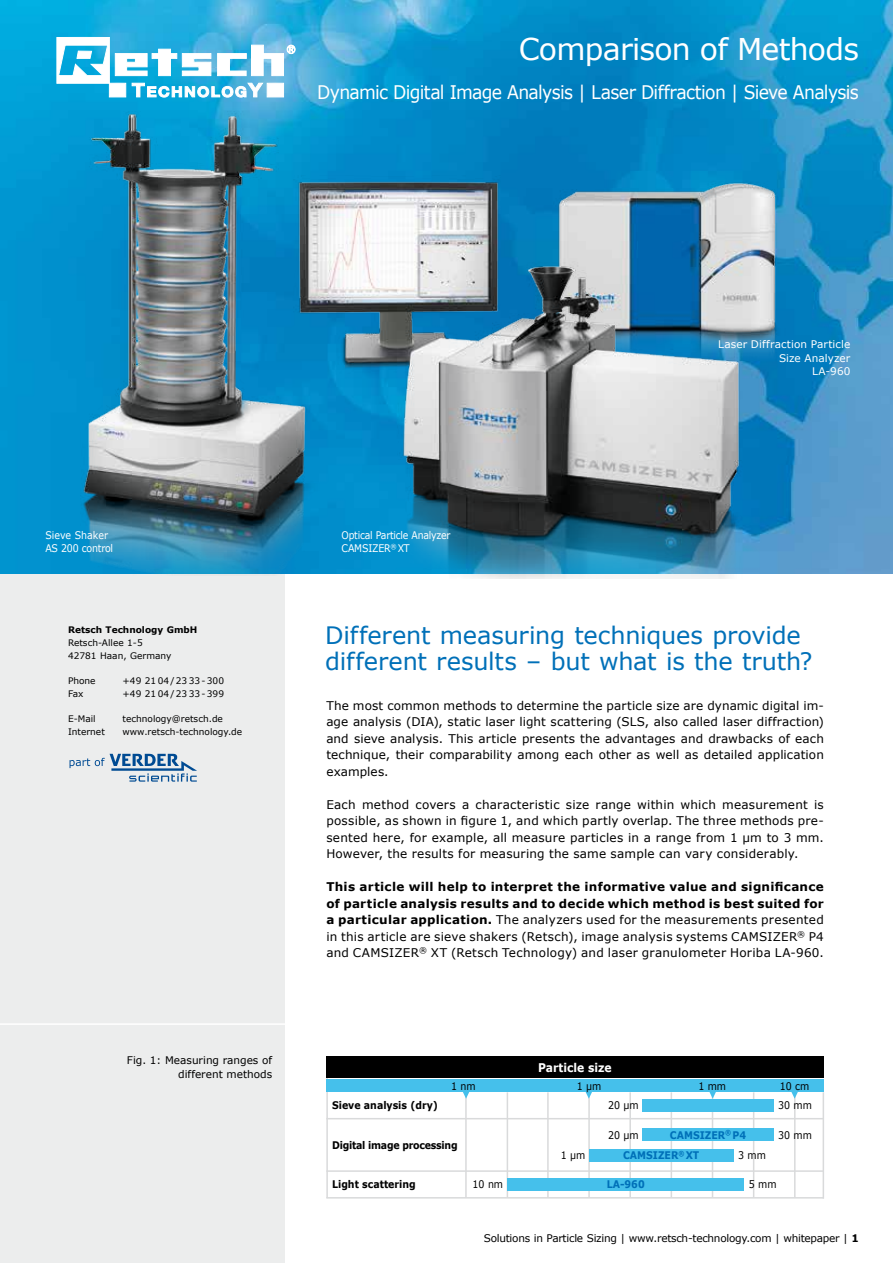
<style>
.page{position:relative;width:893px;height:1263px;background:#fff}
.page>*{position:absolute;margin:0;border:0;box-sizing:border-box;transform-origin:0 0}
.t1{font:30px "Verdana";letter-spacing:-.025em;color:#fff}
.t2{font:24px/25.5px "Verdana";letter-spacing:-.01em;color:#0070b8}
.t3{font:18.75px "Verdana";letter-spacing:-.04em;color:#fff;scale:.92 1}
.t4{font:12px/16.5px "Verdana";letter-spacing:.015em;color:#000;text-align:justify}
.t5{font:700 12px "Verdana";color:#fff;scale:.9 1}
.t6{font:10.5px "Verdana";letter-spacing:-.025em;color:#000}
.t7{font:10.5px/13.5px "Verdana";letter-spacing:-.005em;color:#fff;text-align:right}
.t8{font:10.5px "Verdana";letter-spacing:-.025em;color:#000;scale:.9 1}
.t9{font:10.5px/13.5px "Verdana";color:#000;text-align:right}
.t10{font:10.5px/13.5px "Verdana";letter-spacing:-.025em;color:#fff;scale:.89 1}
.t11{font:700 10.5px "Verdana";color:#000;scale:.9 1}
.t12{font:700 10.5px/20.4px "Verdana";color:#0070b8;scale:.9 1}
.t13{font:10.5px/13.5px "Verdana";letter-spacing:-.005em;color:#fff;scale:.9 1}
.t14{font:700 10.5px "Verdana";letter-spacing:-.025em;color:#000;scale:.9 1}
.t15{font:9px/12.8px "Verdana";color:#000}
.t16{font:700 9px "Verdana";color:#000}
.s1{font-weight:700}
</style>
<div class="page">
<div style="left:0;top:0;width:285px;height:1263px;background:#eceded"></div>
<img style="left:0;top:0;width:893px;height:574px">
<svg style="left:70px;top:754px;width:127px;height:28px"></svg>
<hr style="left:0;top:1023px;width:307px;height:2px;background:#fff">
<svg style="left:57px;top:37px;width:238px;height:60px"></svg>
<img style="left:760px;top:174px;width:36px;height:213px">
<img style="left:358px;top:149px;width:402px;height:430px">
<img style="left:11px;top:111px;width:347px;height:463px">
<hr style="left:326px;top:1077px;width:2px;height:121px;background:#d9dadb">
<hr style="left:823px;top:1092px;width:1px;height:106px;background:#d9dadb">
<hr style="left:547px;top:1092px;width:2px;height:105px;background:#d9dadb">
<hr style="left:507px;top:1092px;width:1px;height:105px;background:#d9dadb">
<hr style="left:465px;top:1092px;width:2px;height:105px;background:#d9dadb">
<hr style="left:588px;top:1092px;width:2px;height:105px;background:#d9dadb">
<hr style="left:629px;top:1092px;width:2px;height:105px;background:#d9dadb">
<hr style="left:794px;top:1092px;width:1px;height:105px;background:#d9dadb">
<hr style="left:753px;top:1092px;width:1px;height:105px;background:#d9dadb">
<hr style="left:712px;top:1092px;width:1px;height:105px;background:#d9dadb">
<hr style="left:671px;top:1092px;width:1px;height:105px;background:#d9dadb">
<hr style="left:326px;top:1170px;width:498px;height:2px;background:#d9dadb">
<hr style="left:326px;top:1197px;width:498px;height:1px;background:#d9dadb">
<div style="left:326px;top:1056px;width:498px;height:22px;background:#000"></div>
<div style="left:326px;top:1079px;width:498px;height:13px;background:#45c0eb"></div>
<hr style="left:326px;top:1118px;width:498px;height:1px;background:#d9dadb">
<div style="left:642px;top:1099px;width:132px;height:13px;background:#45c0eb"></div>
<div style="left:507px;top:1178px;width:237px;height:13px;background:#45c0eb"></div>
<div style="left:642px;top:1128px;width:132px;height:13px;background:#45c0eb"></div>
<div style="left:589px;top:1149px;width:145px;height:12px;background:#45c0eb"></div>
<svg style="left:791px;top:1092px;width:7px;height:7px"></svg>
<svg style="left:709px;top:1092px;width:7px;height:7px"></svg>
<svg style="left:585px;top:1092px;width:7px;height:7px"></svg>
<svg style="left:463px;top:1092px;width:7px;height:7px"></svg>
<h1 class="t1" style="left:519px;top:28px;width:342px">Comparison of Methods</h1>
<h3 class="t3" style="left:317px;top:79px;width:590px">Dynamic Digital Image Analysis | Laser Diffraction | Sieve Analysis</h3>
<p class="t13" style="left:45px;top:528px;width:77px">Sieve Shaker<br>AS 200 control</p>
<p class="t10" style="left:342px;top:528px;width:124px">Optical Particle Analyzer<br>CAMSIZER<sup>®</sup> XT</p>
<p class="t7" style="left:718px;top:338px;width:134px">Laser Diffraction Particle<br>Size Analyzer<br>LA-960</p>
<p class="t16" style="left:68px;top:623px;width:131px">Retsch Technology GmbH</p>
<p class="t15" style="left:68px;top:636px;width:105px">Retsch-Allee 1-5<br>42781 Haan, Germany</p>
<p class="t15" style="left:68px;top:674px;width:29px">Phone</p>
<p class="t15" style="left:123px;top:674px;width:103px">+49 2104/2333-300</p>
<p class="t15" style="left:68px;top:687px;width:17px">Fax</p>
<p class="t15" style="left:123px;top:687px;width:103px">+49 2104/2333-399</p>
<p class="t15" style="left:68px;top:712px;width:29px">E-Mail</p>
<p class="t15" style="left:123px;top:712px;width:102px">technology@retsch.de</p>
<p class="t15" style="left:68px;top:725px;width:38px">Internet</p>
<p class="t15" style="left:123px;top:725px;width:121px">www.retsch-technology.de</p>
<p class="t9" style="left:127px;top:1054px;width:147px">Fig. 1: Measuring ranges of different methods</p>
<h2 class="t2" style="left:325px;top:622px;width:489px">Different measuring techniques provide different results – but what is the truth?</h2>
<p class="t4" style="left:326px;top:697px;width:499px">The most common methods to determine the particle size are dynamic digital im&shy;age analysis (DIA), static laser light scattering (SLS, also called laser diffraction) and sieve analysis. This article presents the advantages and drawbacks of each technique, their comparability among each other as well as detailed application examples.</p>
<p class="t4" style="left:326px;top:796px;width:499px">Each method covers a characteristic size range within which measurement is possible, as shown in figure 1, and which partly overlap. The three methods pre&shy;sented here, for example, all measure particles in a range from 1 µm to 3 mm.<br>However, the results for measuring the same sample can vary considerably.</p>
<p class="t4" style="left:326px;top:878px;width:499px"><span class="s1">This article will help to interpret the informative value and significance of particle analysis results and to decide which method is best suited for a particular application.</span> The analyzers used for the measurements presented in this article are sieve shakers (Retsch), image analysis systems CAMSIZER<sup>®</sup> P4 and CAMSIZER<sup>®</sup> XT (Retsch Technology) and laser granulometer Horiba LA-960.</p>
<p class="t5" style="left:538px;top:1059px;width:83px">Particle size</p>
<p class="t8" style="left:451px;top:1079px;width:29px">1 nm</p>
<p class="t8" style="left:577px;top:1079px;width:29px">1 µm</p>
<p class="t8" style="left:698px;top:1079px;width:32px">1 mm</p>
<p class="t8" style="left:780px;top:1079px;width:34px">10 cm</p>
<p class="t11" style="left:332px;top:1098px;width:119px">Sieve analysis (dry)</p>
<p class="t14" style="left:332px;top:1138px;width:141px">Digital image processing</p>
<p class="t11" style="left:332px;top:1177px;width:95px">Light scattering</p>
<p class="t8" style="left:473px;top:1177px;width:35px">10 nm</p>
<p class="t8" style="left:561px;top:1148px;width:29px">1 µm</p>
<p class="t8" style="left:608px;top:1098px;width:36px">20 µm</p>
<p class="t8" style="left:778px;top:1098px;width:39px">30 mm</p>
<p class="t8" style="left:778px;top:1128px;width:39px">30 mm</p>
<p class="t12" style="left:623px;top:1124px;width:138px;text-indent:47px">CAMSIZER<sup>®</sup> P4<br>CAMSIZER<sup>®</sup> XT</p>
<p class="t8" style="left:608px;top:1128px;width:36px">20 µm</p>
<p class="t8" style="left:738px;top:1148px;width:32px">3 mm</p>
<p class="t8" style="left:749px;top:1177px;width:32px">5 mm</p>
<p class="t12" style="left:607px;top:1174px;width:44px">LA-960</p>
<p class="t6" style="left:484px;top:1231px;width:377px">Solutions in Particle Sizing | www.retsch-technology.com | whitepaper | <span class="s1">1</span></p>
</div>
